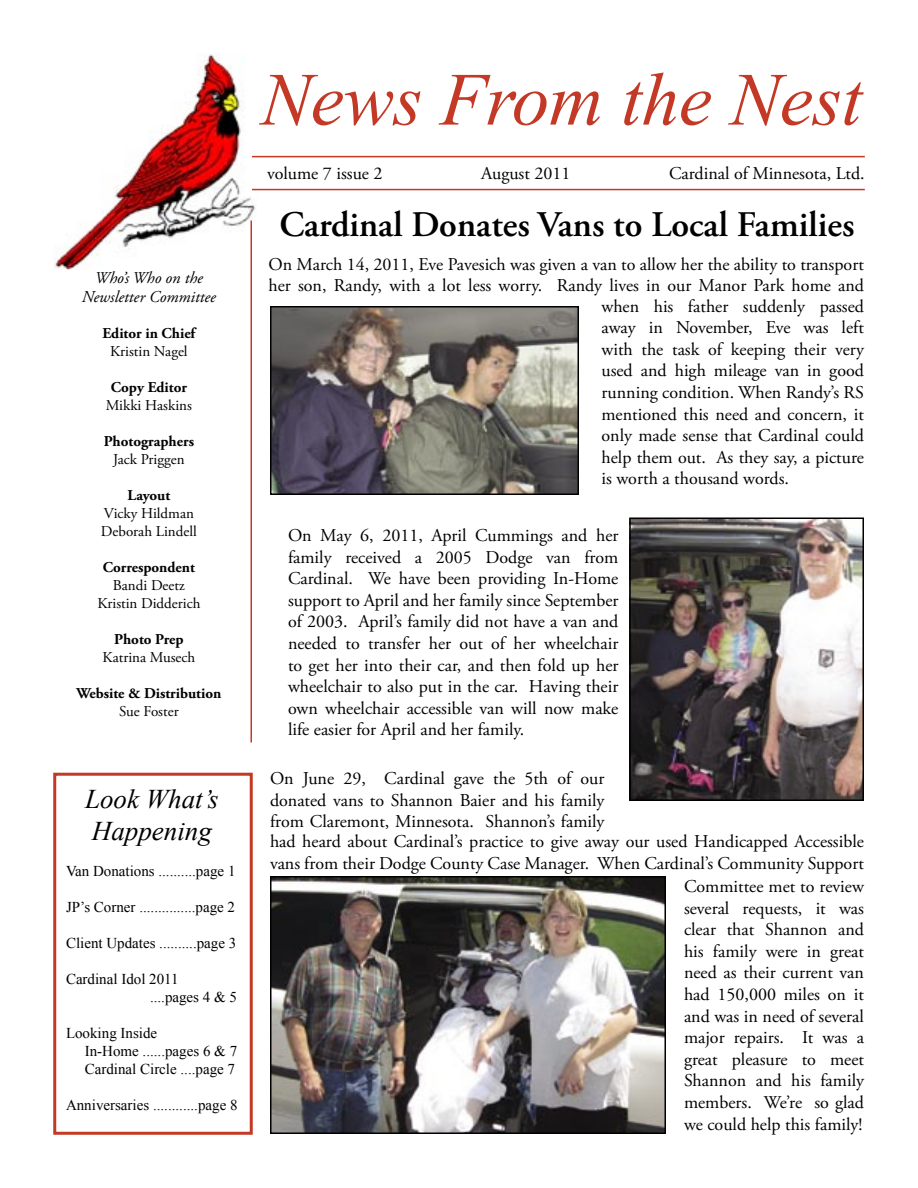
<style>
.page{position:relative;width:918px;height:1188px;background:#fff}
.page>*{position:absolute;margin:0;border:0;box-sizing:border-box;transform-origin:0 0}
.t1{font:italic 75px "Times New Roman";letter-spacing:-.005em;color:#c33926}
.t2{font:600 36px "Adobe Garamond Pro";color:#000}
.t3{font:italic 27px/32.4px "Times New Roman";color:#000}
.t4{font:18px/21.6px "Adobe Garamond Pro";color:#000;text-align:justify}
.t5{font:italic 16.5px/19.8px "Adobe Garamond Pro";color:#000;text-align:center}
.t6{font:15px/18px "Times New Roman";color:#000}
.t7{font:15px/18px "Adobe Garamond Pro";color:#000}
.t8{font:700 15px "Adobe Garamond Pro";color:#000}
</style>
<div class="page">
<img style="left:54px;top:53px;width:214px;height:217px">
<div style="left:266px;top:165px;width:190px;height:26px;border:2px solid #fff"></div>
<div style="left:53px;top:773px;width:200px;height:362px;border:3px solid #c33926"></div>
<img style="left:273px;top:309px;width:303px;height:183px">
<div style="left:270px;top:306px;width:309px;height:189px;border:2px solid #000"></div>
<hr style="left:250px;top:220px;width:2px;height:522px;background:#c33926">
<hr style="left:252px;top:156px;width:613px;height:1px;background:#c33926">
<hr style="left:252px;top:189px;width:613px;height:1px;background:#c33926">
<img style="left:273px;top:879px;width:390px;height:252px">
<div style="left:270px;top:876px;width:396px;height:258px;border:2px solid #000"></div>
<img style="left:632px;top:521px;width:229px;height:277px">
<div style="left:629px;top:518px;width:235px;height:283px;border:2px solid #000"></div>
<p class="t5" style="left:82px;top:268px;width:135px">Who’s Who on the<br>Newsletter Committee</p>
<p class="t8" style="left:102px;top:325px;width:94px">Editor in Chief</p>
<p class="t7" style="left:110px;top:343px;width:79px">Kristin Nagel</p>
<p class="t8" style="left:111px;top:379px;width:78px">Copy Editor</p>
<p class="t7" style="left:106px;top:397px;width:88px">Mikki Haskins</p>
<p class="t8" style="left:104px;top:433px;width:92px">Photographers</p>
<p class="t7" style="left:113px;top:451px;width:73px">Jack Priggen</p>
<p class="t8" style="left:128px;top:487px;width:44px">Layout</p>
<p class="t7" style="left:101px;top:505px;width:97px">Vicky Hildman<br>Deborah Lindell</p>
<p class="t8" style="left:103px;top:559px;width:94px">Correspondent</p>
<p class="t7" style="left:97px;top:577px;width:105px;text-align:center">Bandi Deetz<br>Kristin Didderich</p>
<p class="t8" style="left:114px;top:631px;width:71px">Photo Prep</p>
<p class="t7" style="left:103px;top:649px;width:94px">Katrina Musech</p>
<p class="t8" style="left:76px;top:685px;width:147px">Website &amp; Distribution</p>
<p class="t7" style="left:119px;top:703px;width:61px">Sue Foster</p>
<h3 class="t3" style="left:85px;top:782px;width:135px">Look What’s<br>Happening</h3>
<p class="t6" style="left:66px;top:862px;width:171px">Van Donations ..........page 1</p>
<p class="t6" style="left:66px;top:898px;width:171px">JP’s Corner ...............page 2</p>
<p class="t6" style="left:66px;top:934px;width:172px">Client Updates ..........page 3</p>
<p class="t6" style="left:150px;top:970px;width:89px;text-indent:-84px">Cardinal Idol 2011<br>....pages 4 &amp; 5</p>
<p class="t6" style="left:85px;top:1024px;width:154px;text-indent:-19px">Looking Inside<br>In-Home ......pages 6 &amp; 7<br>Cardinal Circle ....page 7</p>
<p class="t6" style="left:66px;top:1096px;width:173px">Anniversaries ............page 8</p>
<h1 class="t1" style="left:261px;top:48px;width:603px">News From the Nest</h1>
<p class="t4" style="left:267px;top:163px;width:117px">volume 7 issue 2</p>
<p class="t4" style="left:481px;top:163px;width:91px">August 2011</p>
<p class="t4" style="left:669px;top:163px;width:197px">Cardinal of Minnesota, Ltd.</p>
<h2 class="t2" style="left:279px;top:204px;width:577px">Cardinal Donates Vans to Local Families</h2>
<p class="t4" style="left:268px;top:254px;width:597px">On March 14, 2011, Eve Pavesich was given a van to allow her the ability to transport</p>
<p class="t4" style="left:268px;top:275px;width:597px">her son, Randy, with a lot less worry. Randy lives in our Manor Park home and</p>
<p class="t4" style="left:602px;top:296px;width:264px">when his father suddenly passed</p>
<p class="t4" style="left:602px;top:317px;width:264px">away in November, Eve was left</p>
<p class="t4" style="left:602px;top:339px;width:264px">with the task of keeping their very</p>
<p class="t4" style="left:602px;top:360px;width:264px">used and high mileage van in good</p>
<p class="t4" style="left:602px;top:382px;width:264px">running condition. When Randy’s RS</p>
<p class="t4" style="left:602px;top:404px;width:264px">mentioned this need and concern, it</p>
<p class="t4" style="left:602px;top:425px;width:264px">only made sense that Cardinal could</p>
<p class="t4" style="left:602px;top:447px;width:264px">help them out. As they say, a picture</p>
<p class="t4" style="left:602px;top:468px;width:189px">is worth a thousand words.</p>
<p class="t4" style="left:288px;top:525px;width:332px">On May 6, 2011, April Cummings and her family received a 2005 Dodge van from Cardinal. We have been providing In-Home support to April and her family since September of 2003. April’s family did not have a van and needed to transfer her out of her wheelchair to get her into their car, and then fold up her wheelchair to also put in the car. Having their own wheelchair accessible van will now make life easier for April and her family.</p>
<p class="t4" style="left:270px;top:768px;width:336px">On June 29, Cardinal gave the 5th of our</p>
<p class="t4" style="left:270px;top:790px;width:336px">donated vans to Shannon Baier and his family</p>
<p class="t4" style="left:270px;top:811px;width:336px">from Claremont, Minnesota. Shannon’s family</p>
<p class="t4" style="left:270px;top:832px;width:595px">had heard about Cardinal’s practice to give away our used Handicapped Accessible</p>
<p class="t4" style="left:270px;top:853px;width:596px">vans from their Dodge County Case Manager. When Cardinal’s Community Support</p>
<p class="t4" style="left:684px;top:876px;width:181px">Committee met to review</p>
<p class="t4" style="left:684px;top:898px;width:181px">several requests, it was</p>
<p class="t4" style="left:684px;top:919px;width:182px">clear that Shannon and</p>
<p class="t4" style="left:684px;top:941px;width:181px">his family were in great</p>
<p class="t4" style="left:684px;top:963px;width:182px">need as their current van</p>
<p class="t4" style="left:684px;top:984px;width:181px">had 150,000 miles on it</p>
<p class="t4" style="left:684px;top:1006px;width:181px">and was in need of several</p>
<p class="t4" style="left:684px;top:1027px;width:181px">major repairs. It was a</p>
<p class="t4" style="left:684px;top:1049px;width:182px">great pleasure to meet</p>
<p class="t4" style="left:684px;top:1071px;width:182px">Shannon and his family</p>
<p class="t4" style="left:684px;top:1092px;width:182px">members. We’re so glad</p>
<p class="t4" style="left:684px;top:1114px;width:180px">we could help this family!</p>
</div>
